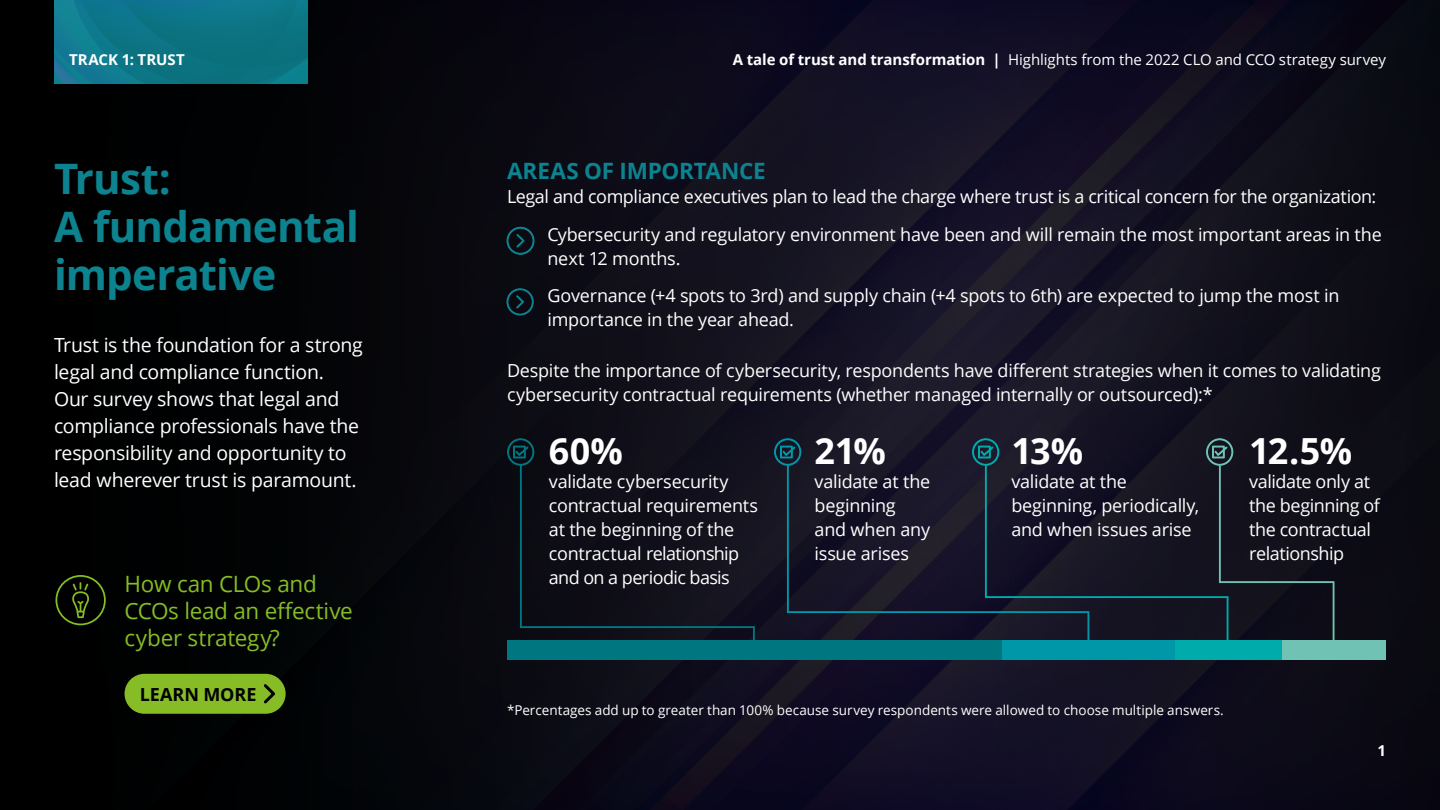
<style>
.page{position:relative;width:1440px;height:810px;background:#fff}
.page>*{position:absolute;margin:0;border:0;box-sizing:border-box;transform-origin:0 0}
.t1{font:700 42px/48px "Open Sans";letter-spacing:-.02em;color:#0d8390}
.t2{font:700 36px "Open Sans";letter-spacing:-.03em;color:#fff}
.t3{font:22.5px/27px "Open Sans";letter-spacing:-.01em;color:#86bc25}
.t4{font:700 22.5px "Open Sans";letter-spacing:-.01em;color:#0d8390}
.t5{font:19.5px/27px "Open Sans";letter-spacing:-.015em;color:#fff}
.t6{font:18px/24px "Open Sans";letter-spacing:-.015em;color:#fff}
.t7{font:700 18px "Open Sans";letter-spacing:.005em;color:#000}
.t8{font:15px "Open Sans";letter-spacing:-.005em;color:#fff}
.t9{font:700 15px "Open Sans";color:#fff}
.t10{font:13.5px "Open Sans";color:#fff}
.s1{font-weight:700}
</style>
<div class="page">
<div style="left:0;top:0;width:936px;height:810px;background:linear-gradient(to right,#000,#161327)"></div>
<div style="left:918px;top:0;width:522px;height:810px;background:linear-gradient(to right,#17132b,#080711)"></div>
<img style="left:54px;top:0;width:254px;height:84px">
<div style="left:125px;top:674px;width:161px;height:40px;background:#86bc25;border-radius:20px"></div>
<svg style="left:263px;top:684px;width:12px;height:20px"></svg>
<svg style="left:55px;top:575px;width:51px;height:50px;background:#172106"></svg>
<div style="left:507px;top:641px;width:495px;height:19px;background:#007680"></div>
<div style="left:1002px;top:641px;width:174px;height:19px;background:#0097a9"></div>
<div style="left:1175px;top:641px;width:108px;height:19px;background:#00abab"></div>
<div style="left:1283px;top:641px;width:103px;height:19px;background:#6fc2b4"></div>
<svg style="left:506px;top:227px;width:29px;height:28px"></svg>
<svg style="left:506px;top:288px;width:28px;height:28px"></svg>
<div style="left:507px;top:438px;width:249px;height:203px;background:#0f0e19"></div>
<svg style="left:774px;top:438px;width:28px;height:28px"></svg>
<svg style="left:786px;top:464px;width:186px;height:177px;background:#18182a"></svg>
<svg style="left:972px;top:0;width:468px;height:651px;background:#111321"></svg>
<p class="t9" style="left:69px;top:49px;width:117px">TRACK 1: TRUST</p>
<p class="t8" style="left:733px;top:50px;width:655px"><span class="s1">A tale of trust and transformation |</span> Highlights from the 2022 CLO and CCO strategy survey</p>
<h1 class="t1" style="left:54px;top:154px;width:306px">Trust:<br>A fundamental imperative</h1>
<p class="t5" style="left:54px;top:331px;width:310px">Trust is the foundation for a strong legal and compliance function.<br>Our survey shows that legal and compliance professionals have the responsibility and opportunity to lead wherever trust is paramount.</p>
<p class="t3" style="left:125px;top:570px;width:230px">How can CLOs and<br>CCOs lead an effective cyber strategy?</p>
<p class="t7" style="left:140px;top:681px;width:118px">LEARN MORE</p>
<p class="t4" style="left:507px;top:155px;width:260px">AREAS OF IMPORTANCE</p>
<p class="t6" style="left:548px;top:177px;width:836px;line-height:37.5px;text-indent:-40px">Legal and compliance executives plan to lead the charge where trust is a critical concern for the organization:<br>Cybersecurity and regulatory environment have been and will remain the most important areas in the</p>
<p class="t6" style="left:548px;top:239px;width:793px;line-height:37.5px">next 12 months.<br>Governance (+4 spots to 3rd) and supply chain (+4 spots to 6th) are expected to jump the most in</p>
<p class="t6" style="left:548px;top:307px;width:248px">importance in the year ahead.</p>
<p class="t6" style="left:507px;top:358px;width:875px">Despite the importance of cybersecurity, respondents have different strategies when it comes to validating cybersecurity contractual requirements (whether managed internally or outsourced):*</p>
<h2 class="t2" style="left:549px;top:426px;width:76px">60%</h2>
<p class="t6" style="left:549px;top:469px;width:211px">validate cybersecurity contractual requirements at the beginning of the contractual relationship and on a periodic basis</p>
<h2 class="t2" style="left:815px;top:426px;width:73px">21%</h2>
<p class="t6" style="left:815px;top:469px;width:117px">validate at the beginning and when any issue arises</p>
<h2 class="t2" style="left:1011px;top:426px;width:73px">13%</h2>
<p class="t6" style="left:1011px;top:469px;width:189px">validate at the beginning, periodically, and when issues arise</p>
<h2 class="t2" style="left:1249px;top:426px;width:105px">12.5%</h2>
<p class="t6" style="left:1249px;top:469px;width:132px">validate only at the beginning of the contractual relationship</p>
<p class="t10" style="left:507px;top:701px;width:718px">*Percentages add up to greater than 100% because survey respondents were allowed to choose multiple answers.</p>
<p class="t9" style="left:1377px;top:740px;width:10px">1</p>
</div>
